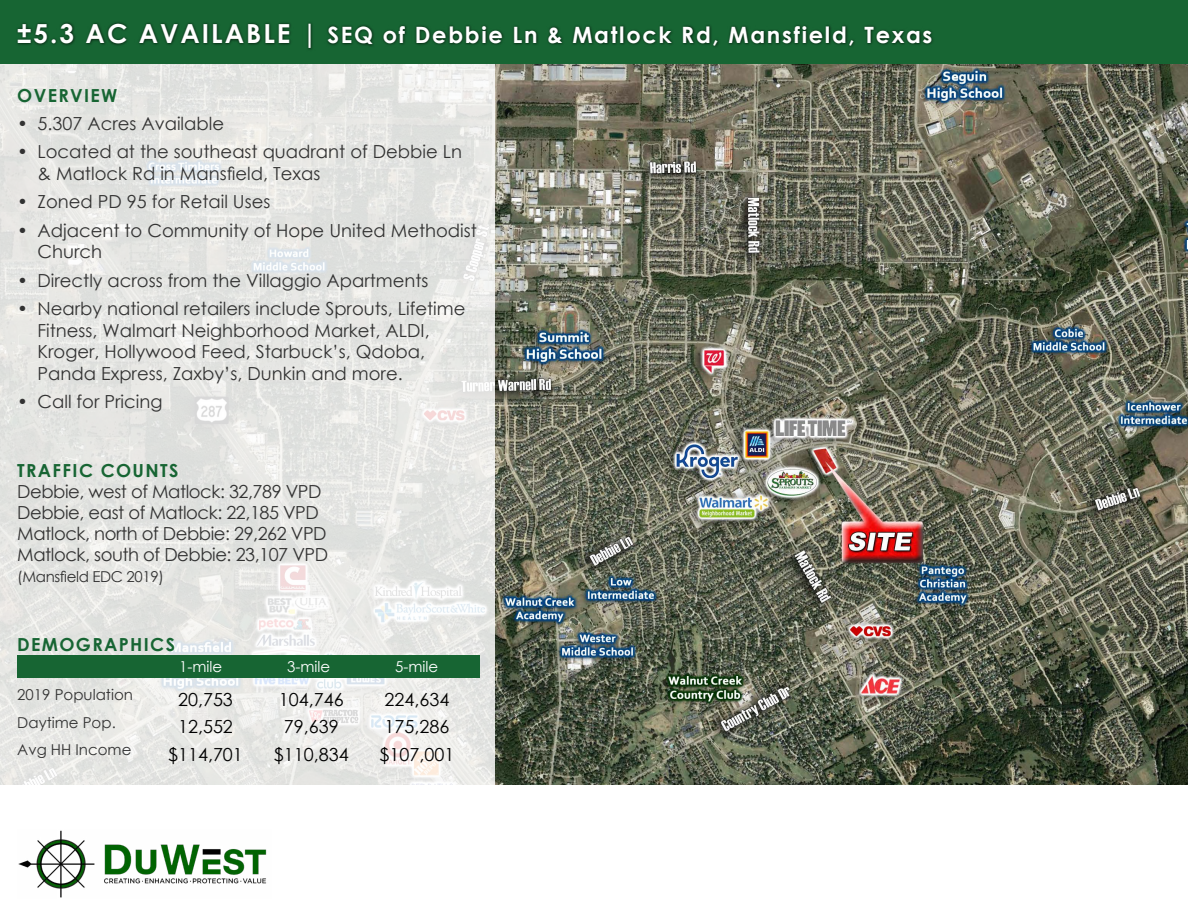
<style>
.page{position:relative;width:1188px;height:918px;background:#fff}
.page>*{position:absolute;margin:0;border:0;box-sizing:border-box;transform-origin:0 0}
.t1{font:700 22.5px "Century Gothic";letter-spacing:.075em;color:#fff}
.t2{font:18px/21.6px "Century Gothic";color:#323232}
.t3{font:18px/21px "Century Gothic";letter-spacing:-.025em;color:#323232}
.t4{font:18px/27.8px "Century Gothic";color:#000;text-align:center}
.t5{font:700 18px "Century Gothic";letter-spacing:.075em;color:#176533}
.t6{font:15px/27.8px "Century Gothic";color:#323232}
.t7{font:15px "Century Gothic";letter-spacing:-.025em;color:#323232}
.t8{font:15px "Century Gothic";color:#fff}
.s1{font-size:26.25px}
</style>
<div class="page">
<img style="left:495px;top:64px;width:693px;height:721px">
<svg style="left:0;top:64px;width:495px;height:721px;background:#e6e6e4"></svg>
<img style="left:18px;top:830px;width:249px;height:68px">
<div style="left:17px;top:656px;width:463px;height:21px;background:#176533"></div>
<div style="left:0;top:0;width:1188px;height:63px;background:#176533"></div>
<div style="left:15px;top:21px;width:919px;height:30px;background:#000;opacity:.75"></div>
<p class="t1" style="left:17px;top:18px;width:917px"><span class="s1">±5.3 AC AVAILABLE |</span> SEQ of Debbie Ln &amp; Matlock Rd, Mansfield, Texas</p>
<p class="t5" style="left:17px;top:81px;width:102px">OVERVIEW</p>
<p class="t2" style="left:17px;top:112px;width:208px">• 5.307 Acres Available</p>
<p class="t2" style="left:38px;top:141px;width:426px;text-indent:-20px">• Located at the southeast quadrant of Debbie Ln &amp; Matlock Rd in Mansfield, Texas</p>
<p class="t2" style="left:17px;top:191px;width:255px">• Zoned PD 95 for Retail Uses</p>
<p class="t2" style="left:38px;top:219px;width:441px;text-indent:-20px">• Adjacent to Community of Hope United Methodist<br>Church</p>
<p class="t2" style="left:17px;top:269px;width:413px">• Directly across from the Villaggio Apartments</p>
<p class="t2" style="left:38px;top:297px;width:429px;text-indent:-20px">• Nearby national retailers include Sprouts, Lifetime Fitness, Walmart Neighborhood Market, ALDI, Kroger, Hollywood Feed, Starbuck’s, Qdoba, Panda Express, Zaxby’s, Dunkin and more.</p>
<p class="t2" style="left:17px;top:391px;width:147px">• Call for Pricing</p>
<p class="t5" style="left:17px;top:457px;width:163px">TRAFFIC COUNTS</p>
<p class="t3" style="left:17px;top:481px;width:312px">Debbie, west of Matlock: 32,789 VPD Debbie, east of Matlock: 22,185 VPD Matlock, north of Debbie: 29,262 VPD Matlock, south of Debbie: 23,107 VPD</p>
<p class="t7" style="left:17px;top:566px;width:148px">(Mansfield EDC 2019)</p>
<p class="t5" style="left:17px;top:631px;width:159px">DEMOGRAPHICS</p>
<p class="t8" style="left:179px;top:656px;width:45px">1-mile</p>
<p class="t8" style="left:287px;top:656px;width:45px">3-mile</p>
<p class="t8" style="left:395px;top:656px;width:45px">5-mile</p>
<p class="t6" style="left:17px;top:680px;width:117px">2019 Population<br>Daytime Pop.<br>Avg HH Income</p>
<p class="t4" style="left:168px;top:685px;width:76px">20,753<br>12,552 $114,701</p>
<p class="t4" style="left:274px;top:685px;width:76px">104,746<br>79,639 $110,834</p>
<p class="t4" style="left:380px;top:685px;width:76px;text-align:left">224,634<br>175,286 $107,001</p>
</div>
